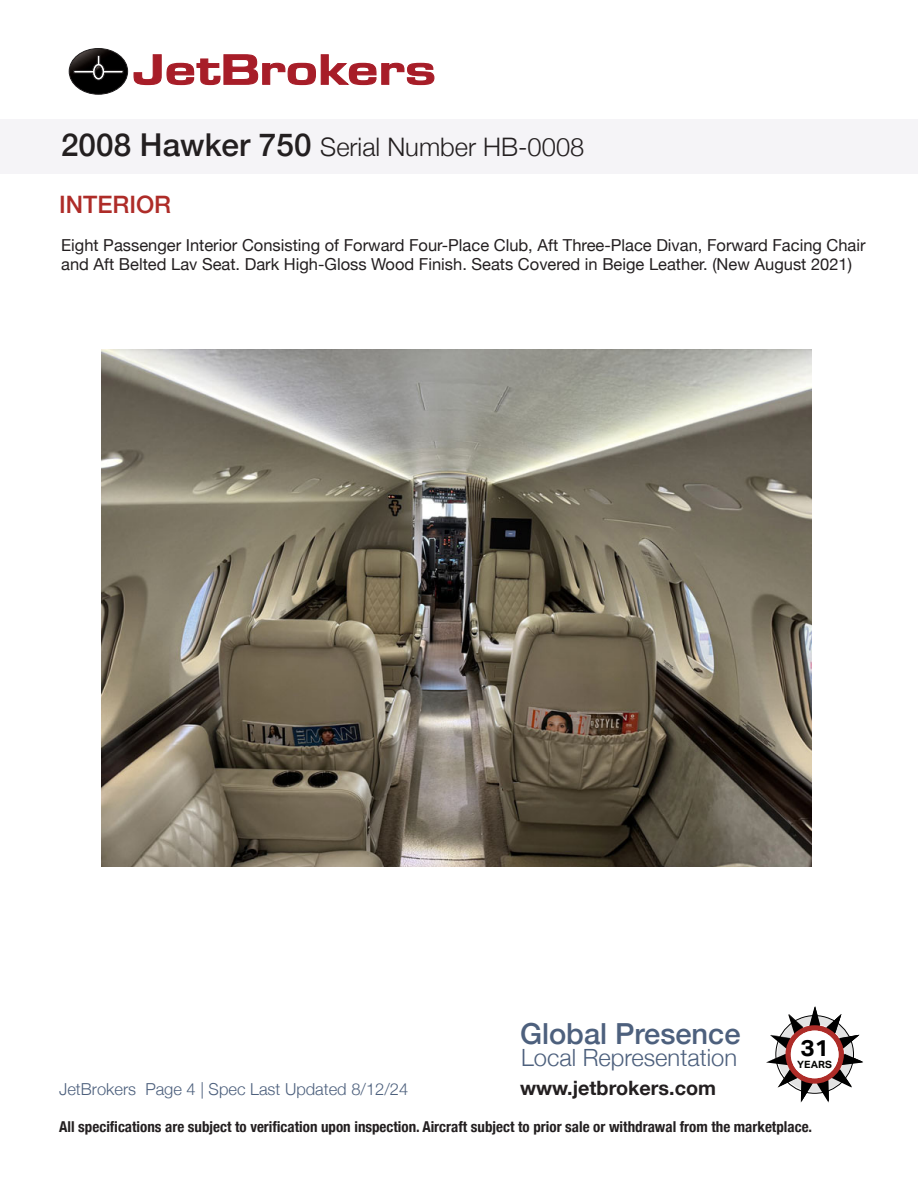
<style>
.page{position:relative;width:918px;height:1188px;background:#fff}
.page>*{position:absolute;margin:0;border:0;box-sizing:border-box;transform-origin:0 0}
.t1{font:500 29.1px "Helvetica Neue";color:#4d607d}
.t2{font:300 25.5px "Helvetica Neue";color:#231f20}
.t3{font:500 24px "Helvetica Neue";color:#ae2c28}
.t4{font:300 23.7px "Helvetica Neue";color:#4d607d}
.t5{font:700 22.95px "Aktiv Grotesk";color:#000;scale:1.06 1}
.t6{font:700 22.65px "Aktiv Grotesk";color:#000;scale:1.06 1}
.t7{font:700 19.8px "Helvetica Neue";color:#231f20}
.t8{font:16.5px/19.5px "Helvetica Neue";color:#231f20}
.t9{font:300 16.5px "Helvetica Neue";color:#4d607d}
.t10{font:700 condensed 15px "Helvetica Neue";color:#231f20}
.t11{font:700 9.9px "Aktiv Grotesk";color:#000;scale:1.06 1}
.s1{font-weight:500;font-size:31.5px}
</style>
<div class="page">
<div style="left:1px;top:120px;width:917px;height:54px;background:#f5f4f7"></div>
<svg style="left:68px;top:48px;width:367px;height:47px"></svg>
<img style="left:101px;top:350px;width:711px;height:516px">
<svg style="left:766px;top:1006px;width:97px;height:97px"></svg>
<svg style="left:785px;top:1025px;width:59px;height:59px"></svg>
<div style="left:776px;top:1016px;width:78px;height:77px;border:1px solid #000;border-radius:50%"></div>
<div style="left:791px;top:1031px;width:48px;height:47px;background:#fff;border-radius:50%"></div>
<p class="t2" style="left:61px;top:126px;width:525px"><span class="s1">2008 Hawker 750</span> Serial Number HB-0008</p>
<p class="t3" style="left:59px;top:185px;width:114px">INTERIOR</p>
<p class="t8" style="left:61px;top:236px;width:806px">Eight Passenger Interior Consisting of Forward Four-Place Club, Aft Three-Place Divan, Forward Facing Chair and Aft Belted Lav Seat. Dark High-Gloss Wood Finish. Seats Covered in Beige Leather. (New August 2021)</p>
<p class="t1" style="left:520px;top:1010px;width:222px">Global Presence</p>
<p class="t4" style="left:521px;top:1039px;width:217px">Local Representation</p>
<h3 class="t6" style="left:801px;top:1034px;width:28px">28</h3>
<p class="t11" style="left:798px;top:1058px;width:34px">YEARS</p>
<h3 class="t5" style="left:800px;top:1035px;width:29px">31</h3>
<p class="t9" style="left:59px;top:1075px;width:351px">JetBrokers Page 4 | Spec Last Updated 8/12/24</p>
<p class="t7" style="left:520px;top:1072px;width:197px">www.jetbrokers.com</p>
<p class="t10" style="left:59px;top:1114px;width:755px">All specifications are subject to verification upon inspection. Aircraft subject to prior sale or withdrawal from the marketplace.</p>
</div>
